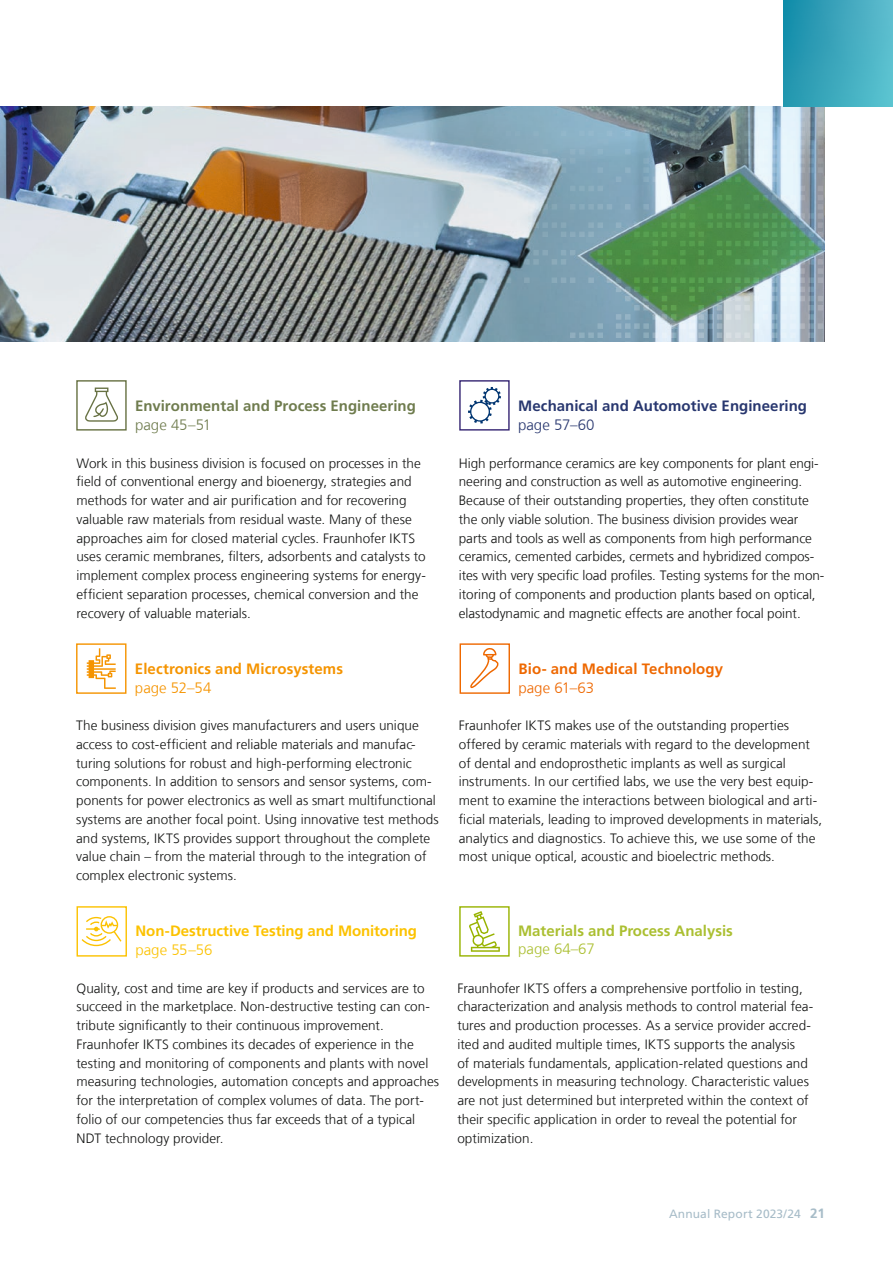
<style>
.page{position:relative;width:893px;height:1263px;background:#fff}
.page>*{position:absolute;margin:0;border:0;box-sizing:border-box;transform-origin:0 0}
.t1{font:700 15px "Frutiger LT Com";letter-spacing:-.005em;color:#fcc200}
.t2{font:700 15px "Frutiger LT Com";letter-spacing:.005em;color:#28376f}
.t3{font:700 15px "Frutiger LT Com";letter-spacing:.005em;color:#6f7c4e}
.t4{font:700 15px "Frutiger LT Com";color:#abbf31}
.t5{font:700 15px "Frutiger LT Com";letter-spacing:.005em;color:#f59401}
.t6{font:700 15px "Frutiger LT Com";letter-spacing:.005em;color:#ee6800}
.t7{font:300 15px "Frutiger LT Com";color:#f59401}
.t8{font:300 15px "Frutiger LT Com";color:#ee6800}
.t9{font:300 15px "Frutiger LT Com";color:#fcc200}
.t10{font:300 15px "Frutiger LT Com";color:#28376f}
.t11{font:300 15px "Frutiger LT Com";color:#6f7c4e}
.t12{font:300 15px "Frutiger LT Com";color:#abbf31}
.t13{font:300 13.5px/18.8px "Frutiger LT Com";color:#131413}
.t14{font:12px "Frutiger LT Com";letter-spacing:.01em;color:#a7bcc8}
.s1{font-weight:700;font-size:13.5px}
</style>
<div class="page">
<img style="left:0;top:106px;width:825px;height:236px">
<svg style="left:470px;top:648px;width:28px;height:40px"></svg>
<div style="left:460px;top:643px;width:50px;height:51px;border:1px solid #ee6800"></div>
<svg style="left:85px;top:387px;width:33px;height:35px"></svg>
<div style="left:76px;top:380px;width:51px;height:51px;border:1px solid #677143"></div>
<svg style="left:87px;top:648px;width:29px;height:41px"></svg>
<div style="left:76px;top:643px;width:50px;height:51px;border:1px solid #f59401"></div>
<svg style="left:469px;top:911px;width:31px;height:41px"></svg>
<div style="left:459px;top:906px;width:51px;height:50px;border:1px solid #98b300"></div>
<div style="left:77px;top:906px;width:50px;height:50px;border:1px solid #fcc200"></div>
<svg style="left:81px;top:916px;width:41px;height:31px"></svg>
<svg style="left:468px;top:387px;width:33px;height:37px"></svg>
<div style="left:459px;top:380px;width:51px;height:51px;border:1px solid #372774"></div>
<div style="left:783px;top:0;width:110px;height:106px;background:linear-gradient(to right,#1a8faa,#5ec0cf)"></div>
<svg style="left:460px;top:112px;width:363px;height:42px;background:#86a1af"></svg>
<p class="t3" style="left:135px;top:397px;width:282px">Environmental and Process Engineering</p>
<p class="t11" style="left:135px;top:416px;width:78px">page 45–51</p>
<p class="t13" style="left:76px;top:454px;width:351px">Work in this business division is focused on processes in the field of conventional energy and bioenergy, strategies and methods for water and air purification and for recovering valuable raw materials from residual waste. Many of these approaches aim for closed material cycles. Fraunhofer IKTS uses ceramic membranes, filters, adsorbents and catalysts to implement complex process engineering systems for energy&shy;efficient separation processes, chemical conversion and the recovery of valuable materials.</p>
<p class="t5" style="left:135px;top:660px;width:210px">Electronics and Microsystems</p>
<p class="t7" style="left:135px;top:679px;width:78px">page 52–54</p>
<p class="t13" style="left:76px;top:716px;width:364px">The business division gives manufacturers and users unique access to cost-efficient and reliable materials and manufac&shy;turing solutions for robust and high-performing electronic components. In addition to sensors and sensor systems, com&shy;ponents for power electronics as well as smart multifunctional systems are another focal point. Using innovative test methods and systems, IKTS provides support throughout the complete value chain – from the material through to the integration of complex electronic systems.</p>
<p class="t1" style="left:135px;top:922px;width:283px">Non-Destructive Testing and Monitoring</p>
<p class="t9" style="left:135px;top:941px;width:79px">page 55–56</p>
<p class="t13" style="left:77px;top:979px;width:364px">Quality, cost and time are key if products and services are to succeed in the marketplace. Non-destructive testing can con&shy;tribute significantly to their continuous improvement.<br>Fraunhofer IKTS combines its decades of experience in the testing and monitoring of components and plants with novel measuring technologies, automation concepts and approaches for the interpretation of complex volumes of data. The port&shy;folio of our competencies thus far exceeds that of a typical NDT technology provider.</p>
<p class="t2" style="left:518px;top:397px;width:290px">Mechanical and Automotive Engineering</p>
<p class="t10" style="left:518px;top:416px;width:78px">page 57–60</p>
<p class="t13" style="left:459px;top:454px;width:367px">High performance ceramics are key components for plant engi&shy;neering and construction as well as automotive engineering.<br>Because of their outstanding properties, they often constitute the only viable solution. The business division provides wear parts and tools as well as components from high performance ceramics, cemented carbides, cermets and hybridized compos&shy;ites with very specific load profiles. Testing systems for the mon&shy;itoring of components and production plants based on optical, elastodynamic and magnetic effects are another focal point.</p>
<p class="t6" style="left:518px;top:660px;width:206px">Bio- and Medical Technology</p>
<p class="t8" style="left:518px;top:679px;width:77px">page 61–63</p>
<p class="t13" style="left:459px;top:716px;width:365px">Fraunhofer IKTS makes use of the outstanding properties offered by ceramic materials with regard to the development of dental and endoprosthetic implants as well as surgical instruments. In our certified labs, we use the very best equip&shy;ment to examine the interactions between biological and arti&shy;ficial materials, leading to improved developments in materials, analytics and diagnostics. To achieve this, we use some of the most unique optical, acoustic and bioelectric methods.</p>
<p class="t4" style="left:518px;top:922px;width:216px">Materials and Process Analysis</p>
<p class="t12" style="left:518px;top:940px;width:78px">page 64–67</p>
<p class="t13" style="left:457px;top:979px;width:358px">Fraunhofer IKTS offers a comprehensive portfolio in testing, characterization and analysis methods to control material fea&shy;tures and production processes. As a service provider accred&shy;ited and audited multiple times, IKTS supports the analysis<br>of materials fundamentals, application-related questions and developments in measuring technology. Characteristic values are not just determined but interpreted within the context of their specific application in order to reveal the potential for optimization.</p>
<p class="t14" style="left:669px;top:1206px;width:157px">Annual Report 2023/24 <span class="s1">21</span></p>
</div>
